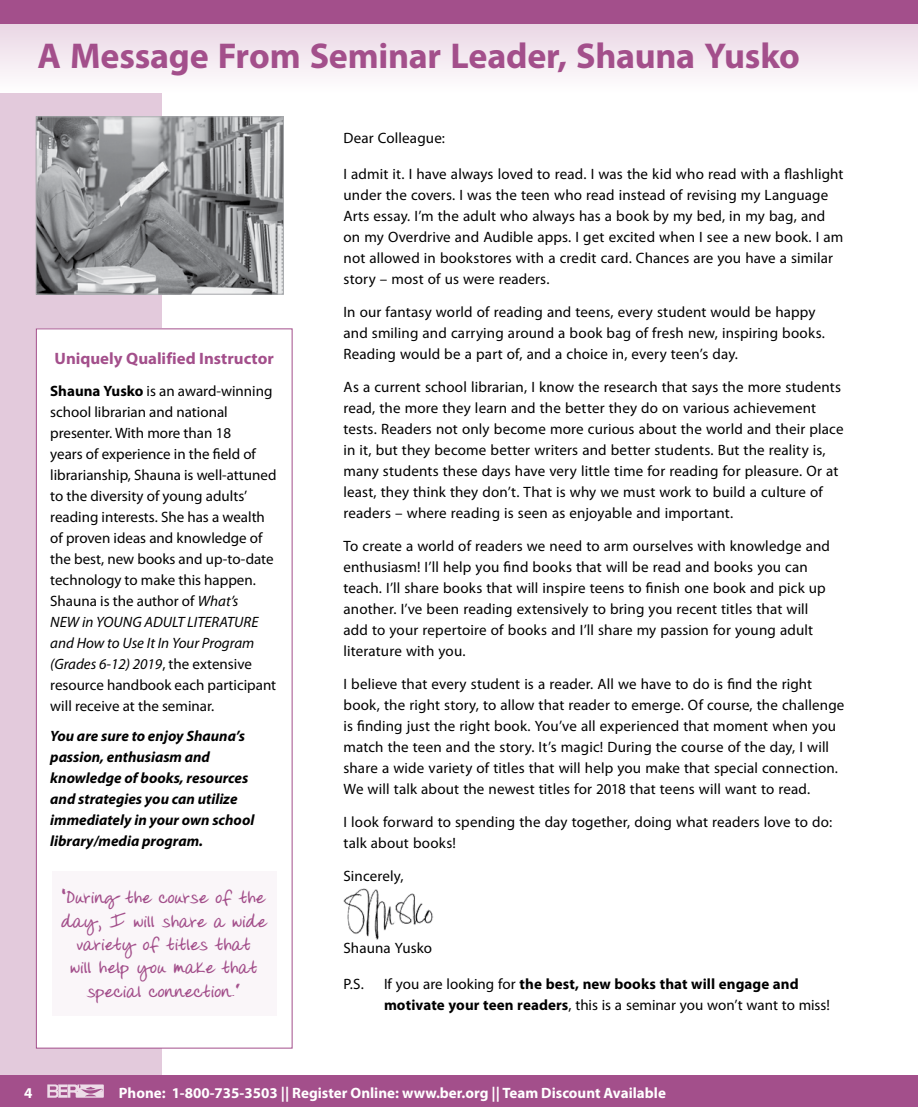
<style>
.page{position:relative;width:918px;height:1107px;background:#fff}
.page>*{position:absolute;margin:0;border:0;box-sizing:border-box;transform-origin:0 0}
.t1{font:700 36px "Myriad Pro";letter-spacing:-.005em;color:#a34f8b}
.t2{font:700 19.5px/23.4px "Donnys Hand";letter-spacing:.005em;color:#a34f8b;text-align:center}
.t3{font:700 16.5px "Myriad Pro";color:#a34f8b}
.t4{font:15px/21px "Myriad Pro";letter-spacing:.01em;color:#000}
.t5{font:italic 700 15px/21px "Myriad Pro";color:#000}
.t6{font:700 15px/21px "Myriad Pro";letter-spacing:.005em;color:#000}
.t7{font:700 15px "Myriad Pro";color:#fff}
.s1{font-weight:700}
.s2{font-style:italic}
.s3{font-weight:400}
</style>
<div class="page">
<div style="left:0;top:0;width:162px;height:1107px;background:#e3cadc"></div>
<div style="left:0;top:1076px;width:918px;height:31px;background:#a34f8b"></div>
<svg style="left:47px;top:1084px;width:57px;height:14px"></svg>
<svg style="left:0;top:24px;width:918px;height:68px"></svg>
<div style="left:0;top:0;width:918px;height:24px;background:#a34f8b"></div>
<img style="left:344px;top:888px;width:90px;height:52px">
<div style="left:36px;top:329px;width:256px;height:719px;background:#fff"></div>
<div style="left:36px;top:328px;width:256px;height:720px;border:1px solid #a34f8b"></div>
<div style="left:52px;top:871px;width:225px;height:145px;background:#faf6f9"></div>
<img style="left:38px;top:119px;width:243px;height:173px">
<div style="left:36px;top:117px;width:247px;height:177px;border:1px solid #a7a9ac"></div>
<h1 class="t1" style="left:38px;top:32px;width:764px">A Message From Seminar Leader, Shauna Yusko</h1>
<p class="t3" style="left:55px;top:348px;width:221px">Uniquely Qualified Instructor</p>
<p class="t4" style="left:50px;top:380px;width:228px"><span class="s1">Shauna Yusko</span> is an award‑winning school librarian and national presenter. With more than 18<br>years of experience in the field of librarianship, Shauna is well-attuned to the diversity of young adults’ reading interests. She has a wealth of proven ideas and knowledge of the best, new books and up-to-date technology to make this happen.<br>Shauna is the author of <span class="s2">What’s<br>NEW in YOUNG ADULT LITERATURE and How to Use It In Your Program (Grades 6-12) 2019</span>, the extensive resource handbook each participant will receive at the seminar.</p>
<p class="t5" style="left:50px;top:725px;width:206px">You are sure to enjoy Shauna’s passion, enthusiasm and knowledge of books, resources and strategies you can utilize immediately in your own school library/media program.</p>
<h2 class="t2" style="left:61px;top:887px;width:207px">“During the course of the day, I will share a wide variety of titles that<br>will help you make that special connection.”</h2>
<p class="t4" style="left:344px;top:127px;width:103px">Dear Colleague:</p>
<p class="t4" style="left:344px;top:163px;width:502px">I admit it. I have always loved to read. I was the kid who read with a flashlight under the covers. I was the teen who read instead of revising my Language Arts essay. I’m the adult who always has a book by my bed, in my bag, and on my Overdrive and Audible apps. I get excited when I see a new book. I am not allowed in bookstores with a credit card. Chances are you have a similar story – most of us were readers.</p>
<p class="t4" style="left:344px;top:301px;width:483px">In our fantasy world of reading and teens, every student would be happy and smiling and carrying around a book bag of fresh new, inspiring books.<br>Reading would be a part of, and a choice in, every teen’s day.</p>
<p class="t4" style="left:344px;top:376px;width:502px">As a current school librarian, I know the research that says the more students read, the more they learn and the better they do on various achievement tests. Readers not only become more curious about the world and their place in it, but they become better writers and better students. But the reality is, many students these days have very little time for reading for pleasure. Or at least, they think they don’t. That is why we must work to build a culture of readers – where reading is seen as enjoyable and important.</p>
<p class="t4" style="left:344px;top:535px;width:488px">To create a world of readers we need to arm ourselves with knowledge and enthusiasm! I’ll help you find books that will be read and books you can teach. I’ll share books that will inspire teens to finish one book and pick up another. I’ve been reading extensively to bring you recent titles that will add to your repertoire of books and I’ll share my passion for young adult literature with you.</p>
<p class="t4" style="left:344px;top:673px;width:502px">I believe that every student is a reader. All we have to do is find the right book, the right story, to allow that reader to emerge. Of course, the challenge is finding just the right book. You’ve all experienced that moment when you match the teen and the story. It’s magic! During the course of the day, I will share a wide variety of titles that will help you make that special connection.<br>We will talk about the newest titles for 2018 that teens will want to read.</p>
<p class="t4" style="left:344px;top:811px;width:490px">I look forward to spending the day together, doing what readers love to do: talk about books!</p>
<p class="t4" style="left:344px;top:865px;width:62px">Sincerely,</p>
<p class="t4" style="left:344px;top:937px;width:90px">Shauna Yusko</p>
<p class="t4" style="left:344px;top:973px;width:22px">P.S.</p>
<p class="t6" style="left:384px;top:973px;width:447px"><span class="s3">If you are looking for</span> the best, new books that will engage and motivate your teen readers<span class="s3">, this is a seminar you won’t want to miss!</span></p>
<p class="t7" style="left:24px;top:1083px;width:10px">4</p>
<p class="t7" style="left:119px;top:1083px;width:549px">Phone: 1-800-735-3503 || Register Online: www.ber.org || Team Discount Available</p>
</div>
